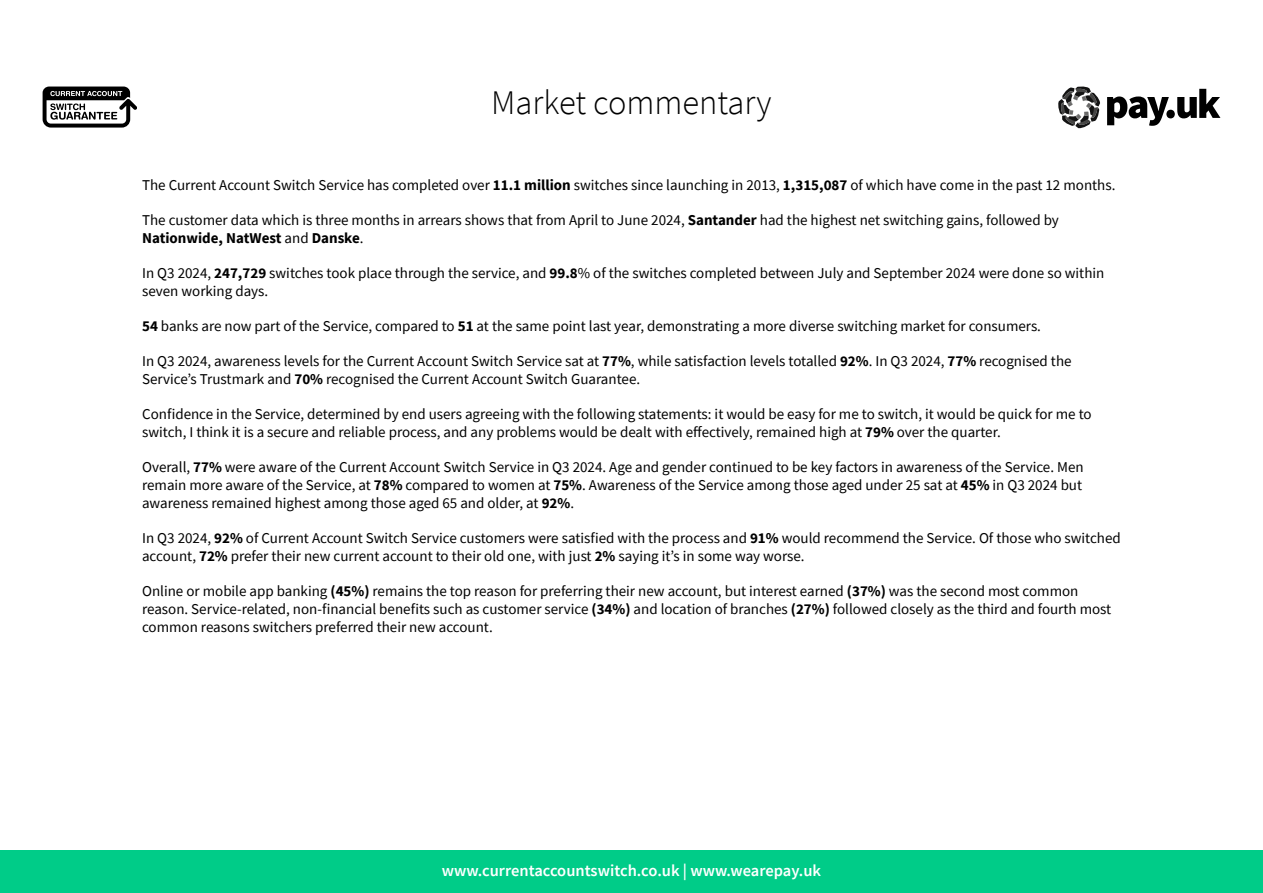
<style>
.page{position:relative;width:1263px;height:893px;background:#fff}
.page>*{position:absolute;margin:0;border:0;box-sizing:border-box;transform-origin:0 0}
.t1{font:300 34.5px "Source Sans Pro";color:#000}
.t2{font:600 16.5px "Source Sans Pro";color:#fff}
.t3{font:15px/18px "Source Sans Pro";color:#000}
.s1{font-weight:700}
</style>
<div class="page">
<div style="left:0;top:850px;width:1263px;height:43px;background:#0c8"></div>
<svg style="left:42px;top:86px;width:95px;height:42px"></svg>
<svg style="left:1107px;top:89px;width:113px;height:37px"></svg>
<svg style="left:1058px;top:86px;width:42px;height:43px"></svg>
<h1 class="t1" style="left:491px;top:81px;width:282px">Market commentary</h1>
<p class="t3" style="left:142px;top:176px;width:975px">The Current Account Switch Service has completed over <span class="s1">11.1 million</span> switches since launching in 2013, <span class="s1">1,315,087</span> of which have come in the past 12 months.</p>
<p class="t3" style="left:142px;top:211px;width:918px">The customer data which is three months in arrears shows that from April to June 2024, <span class="s1">Santander</span> had the highest net switching gains, followed by<br><span class="s1">Nationwide, NatWest</span> and <span class="s1">Danske</span>.</p>
<p class="t3" style="left:142px;top:264px;width:964px">In Q3 2024, <span class="s1">247,729</span> switches took place through the service, and <span class="s1">99.8</span>% of the switches completed between July and September 2024 were done so within seven working days.</p>
<p class="t3" style="left:142px;top:317px;width:900px"><span class="s1">54</span> banks are now part of the Service, compared to <span class="s1">51</span> at the same point last year, demonstrating a more diverse switching market for consumers.</p>
<p class="t3" style="left:142px;top:352px;width:931px">In Q3 2024, awareness levels for the Current Account Switch Service sat at <span class="s1">77%</span>, while satisfaction levels totalled <span class="s1">92%</span>. In Q3 2024, <span class="s1">77%</span> recognised the<br>Service’s Trustmark and <span class="s1">70%</span> recognised the Current Account Switch Guarantee.</p>
<p class="t3" style="left:142px;top:405px;width:951px">Confidence in the Service, determined by end users agreeing with the following statements: it would be easy for me to switch, it would be quick for me to switch, I think it is a secure and reliable process, and any problems would be dealt with effectively, remained high at <span class="s1">79%</span> over the quarter.</p>
<p class="t3" style="left:142px;top:458px;width:943px;text-align:justify">Overall, <span class="s1">77%</span> were aware of the Current Account Switch Service in Q3 2024. Age and gender continued to be key factors in awareness of the Service. Men remain more aware of the Service, at <span class="s1">78%</span> compared to women at <span class="s1">75%</span>. Awareness of the Service among those aged under 25 sat at <span class="s1">45%</span> in Q3 2024 but awareness remained highest among those aged 65 and older, at <span class="s1">92%</span>.</p>
<p class="t3" style="left:142px;top:529px;width:980px">In Q3 2024, <span class="s1">92%</span> of Current Account Switch Service customers were satisfied with the process and <span class="s1">91%</span> would recommend the Service. Of those who switched account, <span class="s1">72%</span> prefer their new current account to their old one, with just <span class="s1">2%</span> saying it’s in some way worse.</p>
<p class="t3" style="left:142px;top:582px;width:971px">Online or mobile app banking <span class="s1">(45%)</span> remains the top reason for preferring their new account, but interest earned <span class="s1">(37%)</span> was the second most common reason. Service-related, non-financial benefits such as customer service <span class="s1">(34%)</span> and location of branches <span class="s1">(27%)</span> followed closely as the third and fourth most common reasons switchers preferred their new account.</p>
<p class="t2" style="left:442px;top:859px;width:381px">www.currentaccountswitch.co.uk | www.wearepay.uk</p>
</div>
